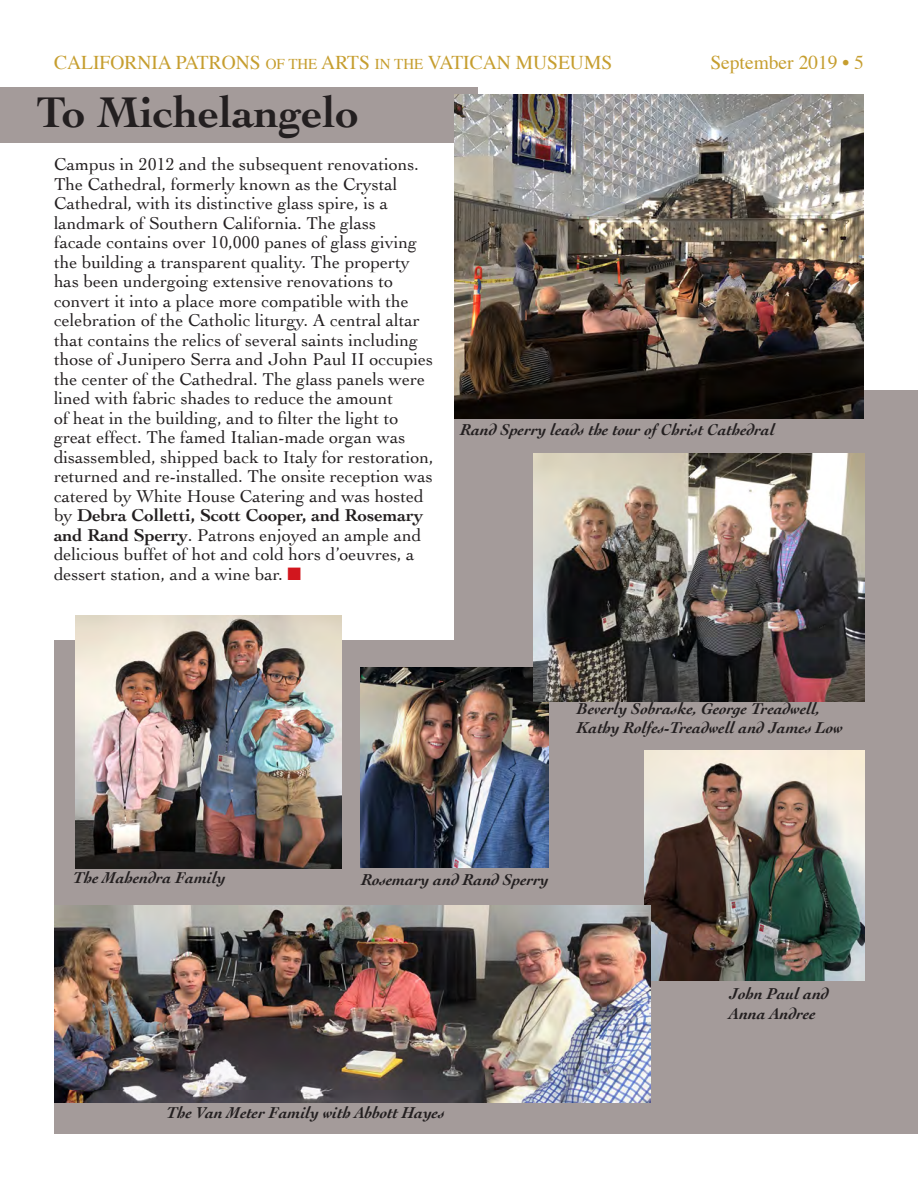
<style>
.page{position:relative;width:918px;height:1188px;background:#fff}
.page>*{position:absolute;margin:0;border:0;box-sizing:border-box;transform-origin:0 0}
.t1{font:700 45px "Cochin";color:#231f20}
.t2{font:19.5px "Times";color:#c69e2f}
.t3{font:18px/19.5px "Cochin";color:#231f20}
.t4{font:italic 700 16.5px/19.5px "Cochin";color:#231f20}
.s1{font-size:15px}
.s2{font-weight:700}
.s3{color:#d2161e}
</style>
<div class="page">
<div style="left:0;top:87px;width:477px;height:56px;background:#a49b9a"></div>
<div style="left:54px;top:640px;width:473px;height:494px;background:#a49b9a"></div>
<div style="left:455px;top:391px;width:463px;height:743px;background:#a49b9a"></div>
<img style="left:644px;top:750px;width:221px;height:231px">
<img style="left:54px;top:905px;width:597px;height:197px">
<img style="left:455px;top:94px;width:409px;height:324px">
<img style="left:361px;top:667px;width:188px;height:201px">
<img style="left:75px;top:615px;width:267px;height:254px">
<img style="left:533px;top:453px;width:332px;height:249px">
<p class="t2" style="left:54px;top:44px;width:560px">CALIFORNIA PATRONS <span class="s1">OF THE</span> ARTS <span class="s1">IN THE</span> VATICAN MUSEUMS</p>
<p class="t2" style="left:710px;top:44px;width:155px">September 2019 • 5</p>
<h1 class="t1" style="left:37px;top:82px;width:324px">To Michelangelo</h1>
<p class="t3" style="left:54px;top:154px;width:381px">Campus in 2012 and the subsequent renovations.<br>The Cathedral, formerly known as the Crystal Cathedral, with its distinctive glass spire, is a landmark of Southern California. The glass<br>facade contains over 10,000 panes of glass giving the building a transparent quality. The property has been undergoing extensive renovations to convert it into a place more compatible with the celebration of the Catholic liturgy. A central altar that contains the relics of several saints including those of Junipero Serra and John Paul II occupies the center of the Cathedral. The glass panels were lined with fabric shades to reduce the amount<br>of heat in the building, and to filter the light to great effect. The famed Italian-made organ was disassembled, shipped back to Italy for restoration, returned and re-installed. The onsite reception was catered by White House Catering and was hosted by <span class="s2">Debra Colletti, Scott Cooper, and Rosemary and Rand Sperry</span>. Patrons enjoyed an ample and delicious buffet of hot and cold hors d’oeuvres, a dessert station, and a wine bar. <span class="s3">■</span></p>
<p class="t4" style="left:461px;top:419px;width:316px">Rand Sperry leads the tour of Christ Cathedral</p>
<p class="t4" style="left:577px;top:698px;width:267px">Beverly Sobraske, George Treadwell,<br>Kathy Rolfes-Treadwell and James Low</p>
<p class="t4" style="left:73px;top:867px;width:154px">The Mahendra Family</p>
<p class="t4" style="left:362px;top:869px;width:189px">Rosemary and Rand Sperry</p>
<p class="t4" style="left:167px;top:1102px;width:280px">The Van Meter Family with Abbott Hayes</p>
<p class="t4" style="left:730px;top:983px;width:101px">John Paul and<br>Anna Andree</p>
</div>
